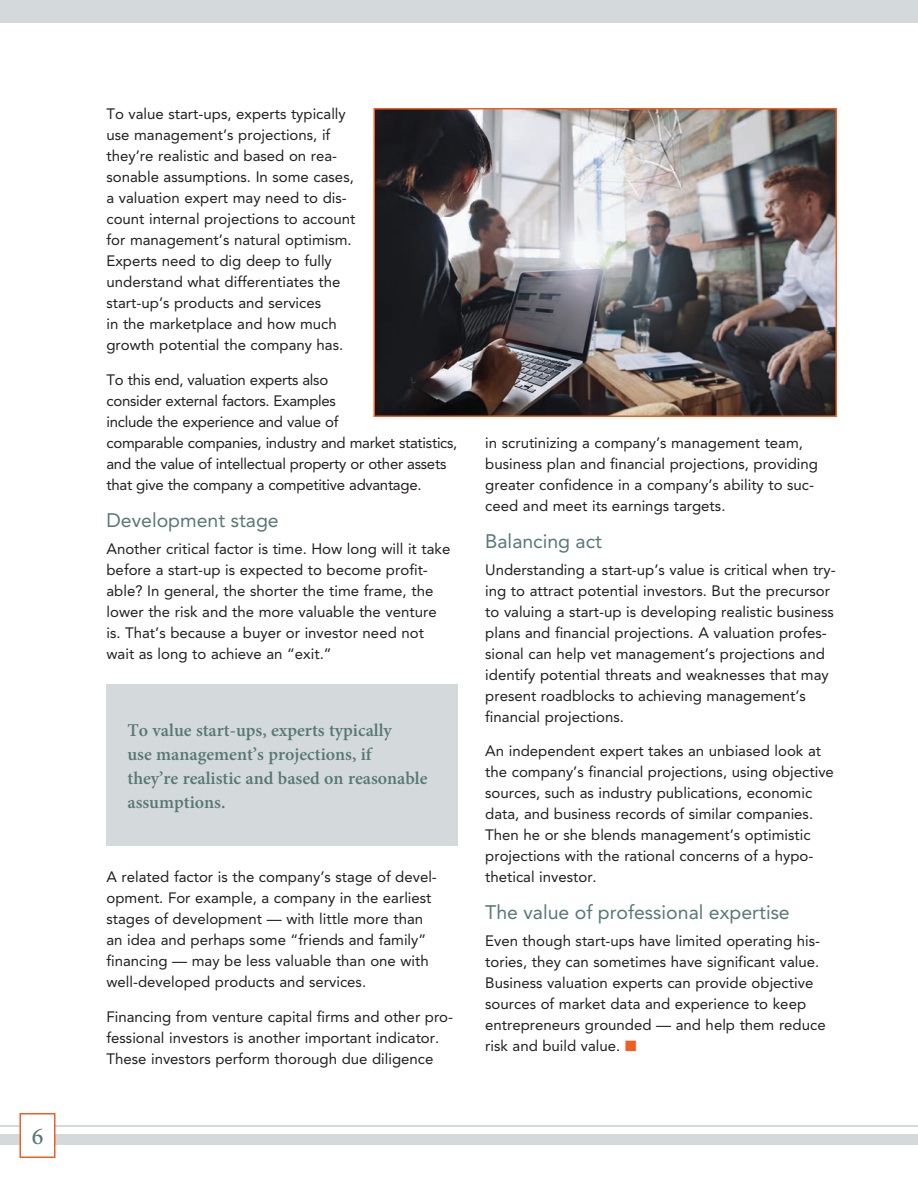
<style>
.page{position:relative;width:918px;height:1188px;background:#fff}
.page>*{position:absolute;margin:0;border:0;box-sizing:border-box;transform-origin:0 0}
.t1{font:500 24px "Minion Pro";color:#587876}
.t2{font:19.5px "Avenir LT Std";color:#587876}
.t3{font:600 18px/24px "Minion Pro";color:#587876}
.t4{font:15px/21px "Avenir LT Std";color:#231f20}
.t5{font:15px/21px "Avenir LT Std";letter-spacing:-.02em;color:#231f20}
.s1{color:#f25d23}
</style>
<div class="page">
<div style="left:0;top:1134px;width:918px;height:10px;background:#d4dadb"></div>
<div style="left:0;top:0;width:918px;height:22px;background:#d4dadb"></div>
<hr style="left:0;top:1125px;width:918px;height:1px;background:#d4dadb">
<div style="left:20px;top:1114px;width:35px;height:43px;background:#fff"></div>
<div style="left:20px;top:1113px;width:36px;height:45px;border:2px solid #f25d23"></div>
<img style="left:377px;top:111px;width:457px;height:303px">
<div style="left:374px;top:108px;width:463px;height:309px;border:2px solid #f25d23"></div>
<div style="left:106px;top:684px;width:352px;height:162px;background:#d4dadb"></div>
<h1 class="t1" style="left:32px;top:1120px;width:13px">6</h1>
<p class="t4" style="left:106px;top:104px;width:251px">To value start-ups, experts typically use management’s projections, if they’re realistic and based on rea&shy;sonable assumptions. In some cases, a valuation expert may need to dis&shy;count internal projections to account for management’s natural optimism.<br>Experts need to dig deep to fully understand what differentiates the start-up’s products and services<br>in the marketplace and how much growth potential the company has.</p>
<p class="t5" style="left:106px;top:369px;width:352px">To this end, valuation experts also<br>consider external factors. Examples<br>include the experience and value of<br>comparable companies, industry and market statistics, and the value of intellectual property or other assets that give the company a competitive advantage.</p>
<h2 class="t2" style="left:106px;top:509px;width:174px">Development stage</h2>
<p class="t4" style="left:106px;top:538px;width:345px">Another critical factor is time. How long will it take before a start-up is expected to become profit&shy;able? In general, the shorter the time frame, the lower the risk and the more valuable the venture is. That’s because a buyer or investor need not wait as long to achieve an “exit.”</p>
<p class="t3" style="left:128px;top:718px;width:302px">To value start-ups, experts typically<br>use management’s projections, if<br>they’re realistic and based on reasonable assumptions.</p>
<p class="t4" style="left:106px;top:867px;width:332px">A related factor is the company’s stage of devel&shy;opment. For example, a company in the earliest stages of development — with little more than an idea and perhaps some “friends and family” financing — may be less valuable than one with well-developed products and services.</p>
<p class="t4" style="left:106px;top:1006px;width:348px">Financing from venture capital firms and other pro&shy;fessional investors is another important indicator.<br>These investors perform thorough due diligence</p>
<p class="t4" style="left:485px;top:432px;width:334px">in scrutinizing a company’s management team, business plan and financial projections, providing greater confidence in a company’s ability to suc&shy;ceed and meet its earnings targets.</p>
<h2 class="t2" style="left:485px;top:530px;width:118px">Balancing act</h2>
<p class="t4" style="left:485px;top:559px;width:352px">Understanding a start-up’s value is critical when try&shy;ing to attract potential investors. But the precursor to valuing a start-up is developing realistic business plans and financial projections. A valuation profes&shy;sional can help vet management’s projections and identify potential threats and weaknesses that may present roadblocks to achieving management’s financial projections.</p>
<p class="t4" style="left:485px;top:741px;width:350px">An independent expert takes an unbiased look at the company’s financial projections, using objective sources, such as industry publications, economic data, and business records of similar companies.<br>Then he or she blends management’s optimistic projections with the rational concerns of a hypo&shy;thetical investor.</p>
<h2 class="t2" style="left:485px;top:901px;width:306px">The value of professional expertise</h2>
<p class="t4" style="left:485px;top:931px;width:342px">Even though start-ups have limited operating his&shy;tories, they can sometimes have significant value.<br>Business valuation experts can provide objective sources of market data and experience to keep entrepreneurs grounded — and help them reduce risk and build value. <span class="s1">■</span></p>
</div>
